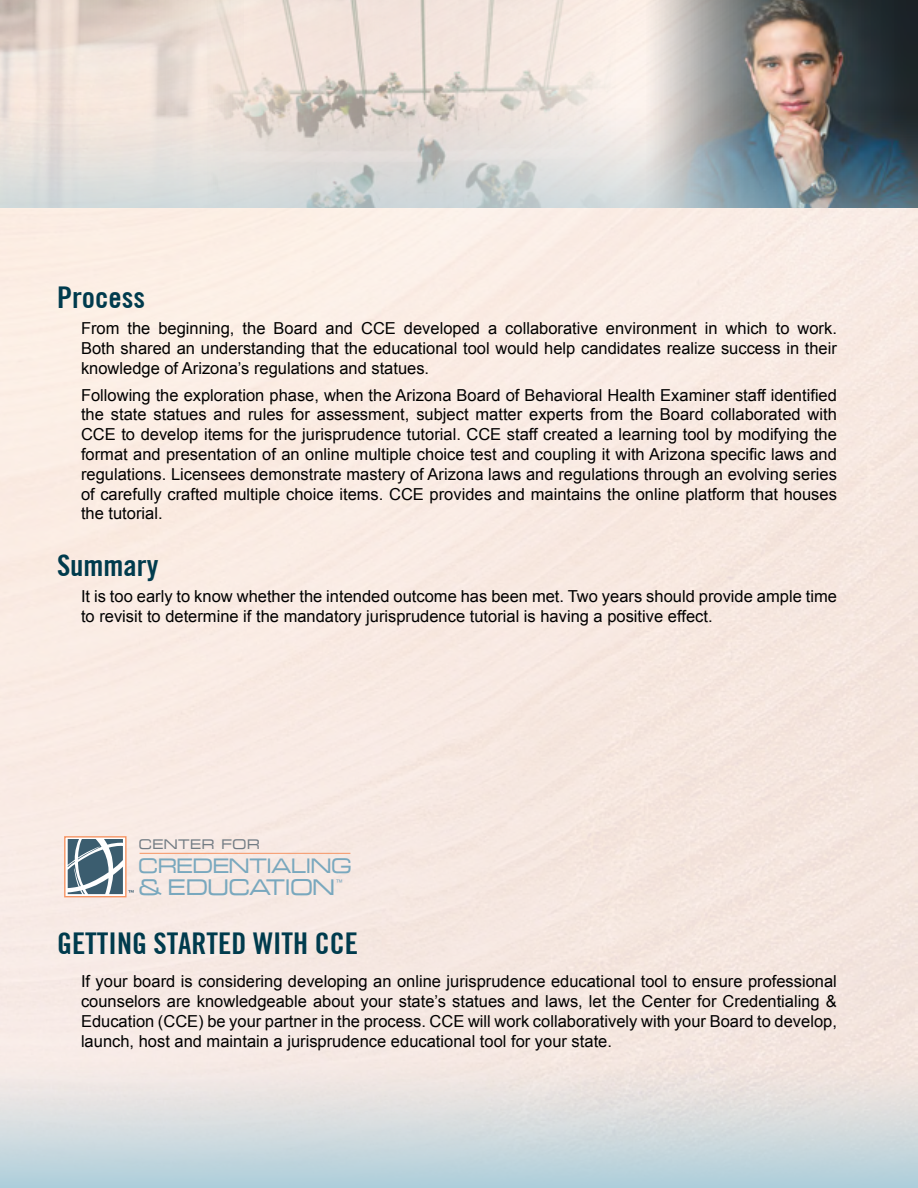
<style>
.page{position:relative;width:918px;height:1188px;background:#fff}
.page>*{position:absolute;margin:0;border:0;box-sizing:border-box;transform-origin:0 0}
.t1{font:700 condensed 30px "Trade Gothic No.20";color:#003b4d}
.t2{font:21.75px "Eurostile Extended";letter-spacing:-.06em;color:#79a8be}
.t3{font:20.25px "Eurostile Extended";letter-spacing:-.055em;color:#79a8be}
.t4{font:16.5px/19.8px "Arial";color:#000;text-align:justify}
.t5{font:13.35px "Eurostile Extended";color:#717b83}
.t6{font:7.65px "Arial";color:#79a8be}
.s1{font-size:21.6px}
</style>
<div class="page">
<div style="left:0;top:1061px;width:918px;height:127px;background:linear-gradient(to bottom,#fbeae2,#b1cfdb)"></div>
<svg style="left:67px;top:838px;width:56px;height:57px"></svg>
<hr style="left:140px;top:853px;width:210px;height:1px;background:#f69463">
<div style="left:64px;top:836px;width:63px;height:61px;border:1px solid #f69463"></div>
<svg style="left:68px;top:839px;width:66px;height:55px"></svg>
<img style="left:208px;top:0;width:408px;height:105px">
<img style="left:645px;top:0;width:273px;height:105px">
<svg style="left:0;top:105px;width:918px;height:103px;background:#c2c3c3"></svg>
<h1 class="t1" style="left:57px;top:279px;width:90px">Process</h1>
<p class="t4" style="left:81px;top:319px;width:757px">From the beginning, the Board and CCE developed a collaborative environment in which to work.<br>Both shared an understanding that the educational tool would help candidates realize success in their knowledge of Arizona’s regulations and statues.</p>
<p class="t4" style="left:81px;top:385px;width:757px">Following the exploration phase, when the Arizona Board of Behavioral Health Examiner staff identified the state statues and rules for assessment, subject matter experts from the Board collaborated with CCE to develop items for the jurisprudence tutorial. CCE staff created a learning tool by modifying the format and presentation of an online multiple choice test and coupling it with Arizona specific laws and regulations. Licensees demonstrate mastery of Arizona laws and regulations through an evolving series of carefully crafted multiple choice items. CCE provides and maintains the online platform that houses the tutorial.</p>
<h1 class="t1" style="left:57px;top:547px;width:103px">Summary</h1>
<p class="t4" style="left:81px;top:587px;width:757px">It is too early to know whether the intended outcome has been met. Two years should provide ample time to revisit to determine if the mandatory jurisprudence tutorial is having a positive effect.</p>
<p class="t5" style="left:139px;top:835px;width:123px">CENTER FOR</p>
<p class="t3" style="left:138px;top:852px;width:216px">CREDENTIALING</p>
<h2 class="t2" style="left:138px;top:872px;width:199px"><span class="s1">&amp;</span> EDUCATION</h2>
<p class="t6" style="left:335px;top:877px;width:9px">™</p>
<h1 class="t1" style="left:57px;top:925px;width:303px">GETTING STARTED WITH CCE</h1>
<p class="t4" style="left:81px;top:972px;width:757px">If your board is considering developing an online jurisprudence educational tool to ensure professional counselors are knowledgeable about your state’s statues and laws, let the Center for Credentialing &amp; Education (CCE) be your partner in the process. CCE will work collaboratively with your Board to develop, launch, host and maintain a jurisprudence educational tool for your state.</p>
</div>
